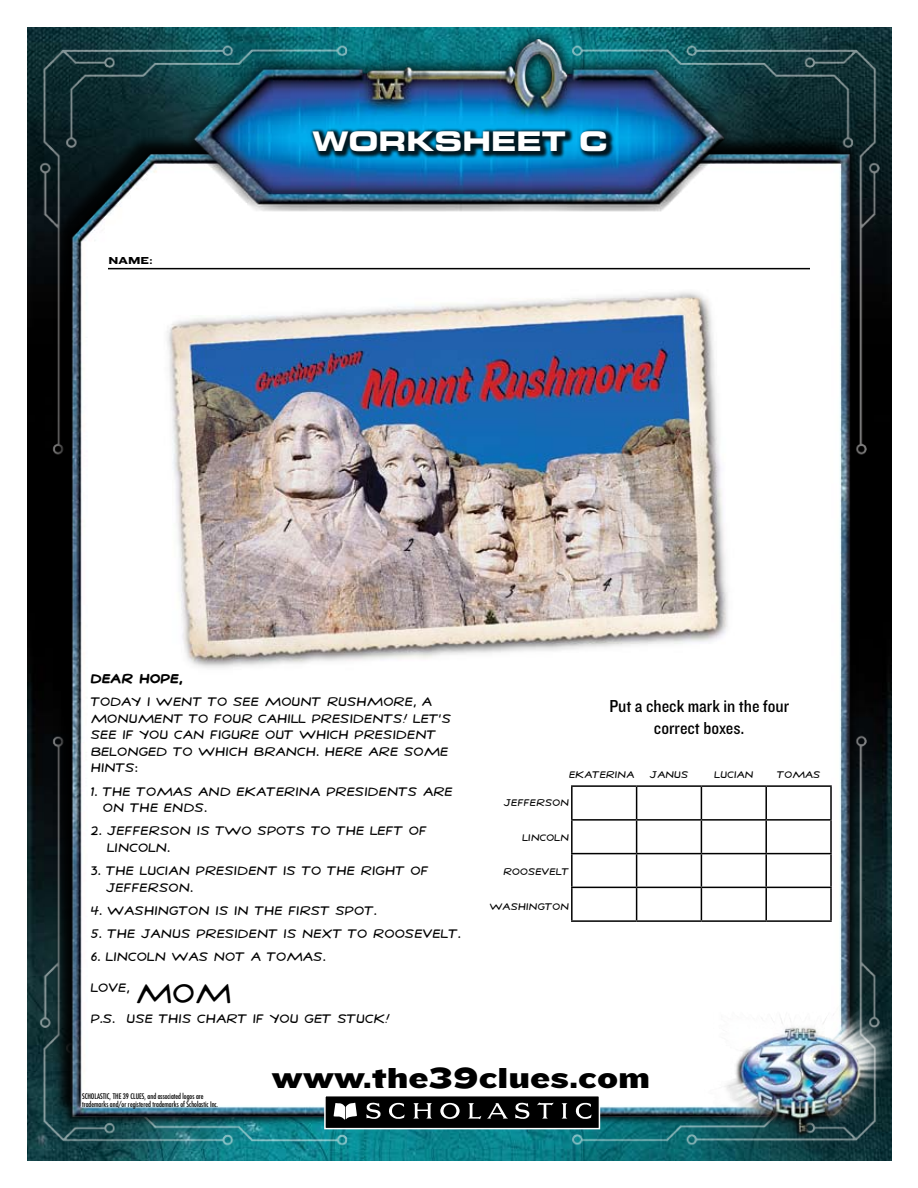
<style>
.page{position:relative;width:918px;height:1188px;background:#fff}
.page>*{position:absolute;margin:0;border:0;box-sizing:border-box;transform-origin:0 0}
.t1{font:30px "Knockout HTF74 Full Sumo";color:#000}
.t2{font:30px "Comic Talk";color:#000}
.t3{font:27px "Eurostile Bold Extended Two";color:#fff}
.t4{font:18px/22.5px "Knockout HTF30 Junior Welterwt";color:#000;text-align:center}
.t5{font:13.5px/16.5px "Comic Talk";color:#000}
.t6{font:700 13.5px "Comic Talk";color:#000}
.t7{font:10.5px "Comic Talk";color:#000}
.t8{font:10.5px "Knockout HTF54 Sumo";color:#000}
.t9{font:condensed 7.5px "Futura";color:#000}
</style>
<div class="page">
<img style="left:27px;top:27px;width:864px;height:1134px">
<div style="left:61px;top:143px;width:837px;height:1022px;background:#000;opacity:.75"></div>
<img style="left:55px;top:140px;width:810px;height:988px">
<img style="left:101px;top:27px;width:691px;height:216px">
<img style="left:156px;top:260px;width:652px;height:435px">
<img style="left:704px;top:1005px;width:191px;height:160px">
<div style="left:308px;top:126px;width:484px;height:97px;background:#000;opacity:.85"></div>
<div style="left:325px;top:1096px;width:274px;height:33px;background:#000"></div>
<svg style="left:334px;top:1103px;width:23px;height:17px"></svg>
<svg style="left:366px;top:1103px;width:15px;height:16px"></svg>
<svg style="left:389px;top:1103px;width:16px;height:16px"></svg>
<svg style="left:413px;top:1103px;width:19px;height:16px"></svg>
<svg style="left:468px;top:1103px;width:13px;height:16px"></svg>
<svg style="left:515px;top:1103px;width:15px;height:16px"></svg>
<svg style="left:537px;top:1102px;width:17px;height:17px"></svg>
<svg style="left:562px;top:1103px;width:5px;height:16px"></svg>
<svg style="left:575px;top:1103px;width:17px;height:16px"></svg>
<svg style="left:440px;top:1103px;width:20px;height:16px"></svg>
<svg style="left:487px;top:1103px;width:21px;height:16px"></svg>
<div style="left:324px;top:1095px;width:276px;height:34px;border:2px solid #fff"></div>
<hr style="left:571px;top:785px;width:66px;height:2px;background:#000">
<hr style="left:571px;top:787px;width:2px;height:32px;background:#000">
<hr style="left:637px;top:785px;width:64px;height:2px;background:#000">
<hr style="left:636px;top:787px;width:1px;height:32px;background:#000">
<hr style="left:701px;top:785px;width:65px;height:2px;background:#000">
<hr style="left:701px;top:787px;width:1px;height:32px;background:#000">
<hr style="left:766px;top:785px;width:66px;height:2px;background:#000">
<hr style="left:765px;top:787px;width:2px;height:32px;background:#000">
<hr style="left:830px;top:787px;width:2px;height:32px;background:#000">
<hr style="left:571px;top:819px;width:66px;height:2px;background:#000">
<hr style="left:571px;top:821px;width:2px;height:32px;background:#000">
<hr style="left:637px;top:819px;width:64px;height:2px;background:#000">
<hr style="left:636px;top:821px;width:1px;height:32px;background:#000">
<hr style="left:701px;top:819px;width:65px;height:2px;background:#000">
<hr style="left:701px;top:821px;width:1px;height:32px;background:#000">
<hr style="left:766px;top:819px;width:66px;height:2px;background:#000">
<hr style="left:765px;top:821px;width:2px;height:32px;background:#000">
<hr style="left:830px;top:821px;width:2px;height:32px;background:#000">
<hr style="left:571px;top:853px;width:66px;height:1px;background:#000">
<hr style="left:571px;top:854px;width:2px;height:33px;background:#000">
<hr style="left:637px;top:853px;width:64px;height:1px;background:#000">
<hr style="left:636px;top:854px;width:1px;height:33px;background:#000">
<hr style="left:701px;top:853px;width:65px;height:1px;background:#000">
<hr style="left:701px;top:854px;width:1px;height:33px;background:#000">
<hr style="left:766px;top:853px;width:66px;height:1px;background:#000">
<hr style="left:765px;top:854px;width:2px;height:33px;background:#000">
<hr style="left:830px;top:854px;width:2px;height:33px;background:#000">
<hr style="left:571px;top:887px;width:66px;height:1px;background:#000">
<hr style="left:571px;top:888px;width:2px;height:32px;background:#000">
<hr style="left:637px;top:887px;width:64px;height:1px;background:#000">
<hr style="left:636px;top:888px;width:1px;height:32px;background:#000">
<hr style="left:701px;top:887px;width:65px;height:1px;background:#000">
<hr style="left:701px;top:888px;width:1px;height:32px;background:#000">
<hr style="left:766px;top:887px;width:66px;height:1px;background:#000">
<hr style="left:765px;top:888px;width:2px;height:32px;background:#000">
<hr style="left:830px;top:888px;width:2px;height:32px;background:#000">
<hr style="left:571px;top:920px;width:66px;height:2px;background:#000">
<hr style="left:637px;top:920px;width:64px;height:2px;background:#000">
<hr style="left:701px;top:920px;width:65px;height:2px;background:#000">
<hr style="left:766px;top:920px;width:66px;height:2px;background:#000">
<hr style="left:108px;top:268px;width:702px;height:1px;background:#000">
<p class="t8" style="left:109px;top:254px;width:45px">NAME:</p>
<h2 class="t3" style="left:312px;top:122px;width:297px">WORKSHEET C</h2>
<p class="t6" style="left:90px;top:670px;width:94px">DEAR HOPE,</p>
<p class="t5" style="left:90px;top:693px;width:362px">TODAY I WENT TO SEE MOUNT RUSHMORE, A<br>MONUMENT TO FOUR CAHILL PRESIDENTS! LET’S<br>SEE IF YOU CAN FIGURE OUT WHICH PRESIDENT<br>BELONGED TO WHICH BRANCH. HERE ARE SOME<br>HINTS:</p>
<p class="t5" style="left:103px;top:783px;width:351px;text-indent:-12px">1. THE TOMAS AND EKATERINA PRESIDENTS ARE<br>ON THE ENDS.</p>
<p class="t5" style="left:107px;top:822px;width:321px;text-indent:-16px">2. JEFFERSON IS TWO SPOTS TO THE LEFT OF<br>LINCOLN.</p>
<p class="t5" style="left:106px;top:862px;width:324px;text-indent:-15px">3. THE LUCIAN PRESIDENT IS TO THE RIGHT OF<br>JEFFERSON.</p>
<p class="t5" style="left:90px;top:902px;width:287px">4. WASHINGTON IS IN THE FIRST SPOT.</p>
<p class="t5" style="left:90px;top:925px;width:371px">5. THE JANUS PRESIDENT IS NEXT TO ROOSEVELT.</p>
<p class="t5" style="left:90px;top:948px;width:236px">6. LINCOLN WAS NOT A TOMAS.</p>
<p class="t5" style="left:90px;top:979px;width:40px">LOVE,</p>
<h1 class="t2" style="left:135px;top:975px;width:97px">MOM</h1>
<p class="t5" style="left:90px;top:1010px;width:301px">P.S. USE THIS CHART IF YOU GET STUCK!</p>
<h3 class="t4" style="left:609px;top:695px;width:181px">Put a check mark in the four correct boxes.</h3>
<p class="t7" style="left:569px;top:768px;width:67px">EKATERINA</p>
<p class="t7" style="left:650px;top:768px;width:40px">JANUS</p>
<p class="t7" style="left:714px;top:768px;width:41px">LUCIAN</p>
<p class="t7" style="left:777px;top:768px;width:45px">TOMAS</p>
<p class="t7" style="left:504px;top:797px;width:67px">JEFFERSON</p>
<p class="t7" style="left:522px;top:831px;width:48px">LINCOLN</p>
<p class="t7" style="left:503px;top:866px;width:67px">ROOSEVELT</p>
<p class="t7" style="left:489px;top:900px;width:81px">WASHINGTON</p>
<p class="t9" style="left:82px;top:1092px;width:123px">SCHOLASTIC, THE 39 CLUES, and associated logos are</p>
<p class="t9" style="left:82px;top:1100px;width:138px">trademarks and/or registered trademarks of Scholastic Inc.</p>
<h1 class="t1" style="left:272px;top:1061px;width:380px">www.the39clues.com</h1>
</div>
